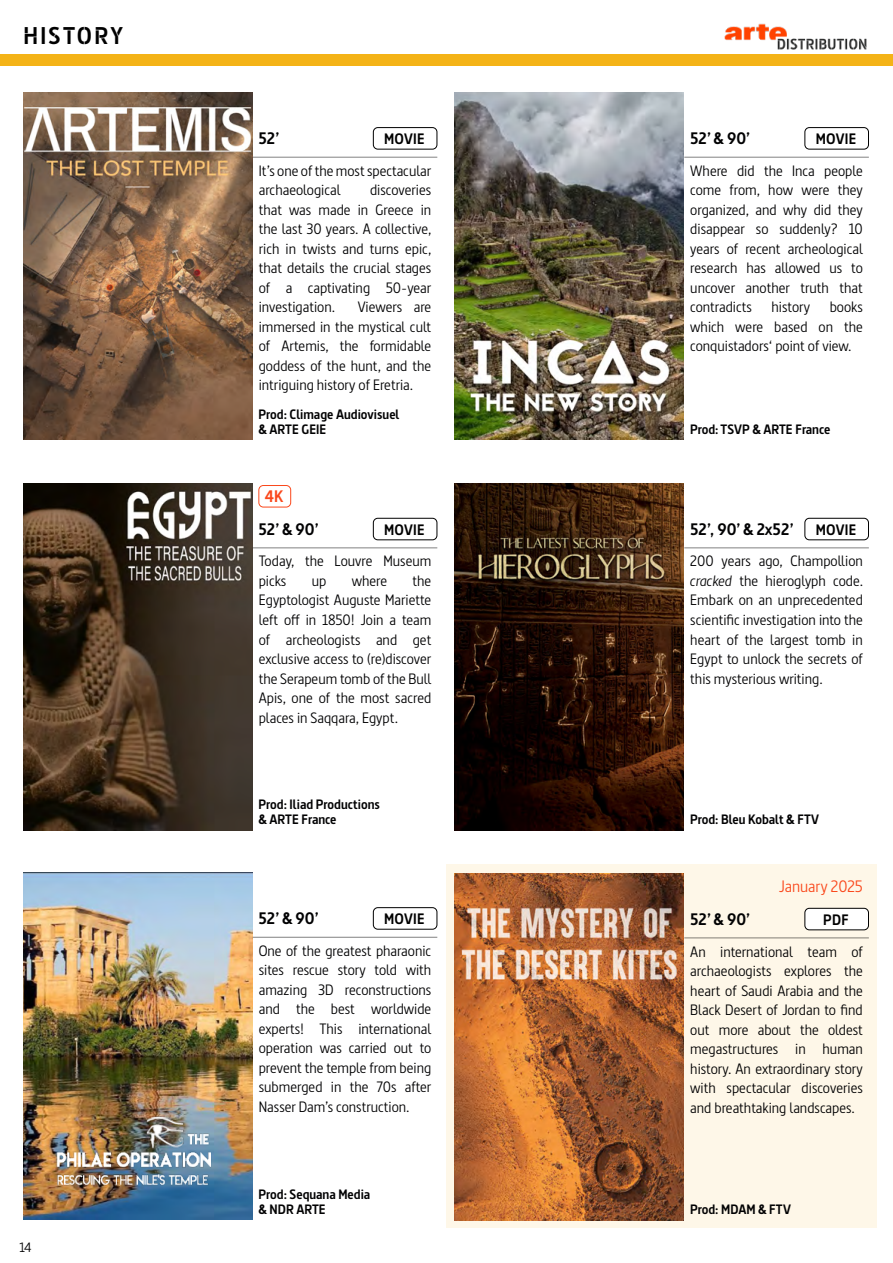
<style>
.page{position:relative;width:893px;height:1263px;background:#fff}
.page>*{position:absolute;margin:0;border:0;box-sizing:border-box;transform-origin:0 0}
.t1{font:700 24px "Barna Stencil";letter-spacing:.1em;color:#000}
.t2{font:700 16.5px "Barna";color:#020203}
.t3{font:16.5px "Barna";color:#fa481c}
.t4{font:700 16.5px "Barna";color:#fa481c}
.t5{font:15px/19.5px "Barna";color:#020203;text-align:justify}
.t6{font:700 15px "Barna";letter-spacing:.02em;color:#000}
.t7{font:700 13.5px/15px "Barna";color:#020203}
.t8{font:13.5px "Barna";color:#020203}
.s1{font-style:italic}
</style>
<div class="page">
<img style="left:724px;top:23px;width:143px;height:27px">
<div style="left:0;top:54px;width:893px;height:12px;background:#f4b317"></div>
<div style="left:446px;top:864px;width:431px;height:364px;background:#fef7e8"></div>
<img style="left:455px;top:484px;width:229px;height:346px">
<div style="left:804px;top:518px;width:65px;height:22px;border:1px solid #000;border-radius:4px"></div>
<hr style="left:684px;top:547px;width:185px;height:1px;background:#000">
<img style="left:455px;top:93px;width:229px;height:346px">
<div style="left:804px;top:127px;width:65px;height:23px;border:1px solid #000;border-radius:4px"></div>
<hr style="left:684px;top:157px;width:185px;height:1px;background:#000">
<img style="left:23px;top:93px;width:229px;height:346px">
<div style="left:373px;top:127px;width:64px;height:23px;border:1px solid #000;border-radius:4px"></div>
<hr style="left:253px;top:157px;width:184px;height:1px;background:#000">
<img style="left:23px;top:484px;width:229px;height:346px">
<div style="left:373px;top:518px;width:64px;height:22px;border:1px solid #000;border-radius:4px"></div>
<div style="left:258px;top:485px;width:33px;height:22px;border:1px solid #fa481c;border-radius:4px"></div>
<hr style="left:253px;top:547px;width:184px;height:1px;background:#000">
<img style="left:455px;top:874px;width:229px;height:346px">
<div style="left:805px;top:908px;width:63px;height:22px;background:#fff;border-radius:4px"></div>
<div style="left:804px;top:908px;width:65px;height:22px;border:1px solid #000;border-radius:4px"></div>
<hr style="left:684px;top:937px;width:185px;height:1px;background:#000">
<img style="left:23px;top:873px;width:229px;height:346px">
<div style="left:373px;top:907px;width:64px;height:22px;border:1px solid #000;border-radius:4px"></div>
<hr style="left:253px;top:937px;width:184px;height:1px;background:#000">
<img style="left:45px;top:1107px;width:185px;height:88px">
<h1 class="t1" style="left:23px;top:21px;width:101px">HISTORY</h1>
<p class="t8" style="left:19px;top:1239px;width:14px">14</p>
<p class="t2" style="left:258px;top:128px;width:23px">52’</p>
<p class="t6" style="left:384px;top:130px;width:42px">MOVIE</p>
<p class="t5" style="left:259px;top:161px;width:174px">It’s one of the most spectacular archaeological</p>
<p class="t5" style="left:259px;top:180px;width:174px;text-indent:111px">discoveries that was made in Greece in the last 30 years. A collective, rich in twists and turns epic, that details the crucial stages of a captivating 50-year investigation.</p>
<p class="t5" style="left:259px;top:297px;width:174px;text-indent:99px">Viewers are immersed in the mystical cult of Artemis, the formidable goddess of the hunt, and the intriguing history of Eretria.</p>
<p class="t7" style="left:258px;top:406px;width:143px">Prod: Climage Audiovisuel &amp; ARTE GEIE</p>
<p class="t4" style="left:265px;top:487px;width:20px">4K</p>
<p class="t2" style="left:258px;top:519px;width:62px">52’ &amp; 90’</p>
<p class="t6" style="left:384px;top:520px;width:42px">MOVIE</p>
<p class="t5" style="left:259px;top:551px;width:174px">Today, the Louvre Museum picks</p>
<p class="t5" style="left:259px;top:571px;width:174px;text-indent:154px">the Egyptologist Auguste Mariette left off in 1850! Join a team of archeologists and get exclusive access to (re)discover the Serapeum tomb of the Bull Apis, one of the most sacred places in Saqqara, Egypt.</p>
<p class="t5" style="left:312px;top:571px;width:16px">up</p>
<p class="t5" style="left:352px;top:571px;width:37px">where</p>
<p class="t7" style="left:258px;top:797px;width:123px">Prod: Iliad Productions &amp; ARTE France</p>
<p class="t2" style="left:258px;top:908px;width:62px">52’ &amp; 90’</p>
<p class="t6" style="left:384px;top:910px;width:42px">MOVIE</p>
<p class="t5" style="left:259px;top:941px;width:174px">One of the greatest pharaonic sites rescue story told with amazing 3D reconstructions and the best worldwide experts! This international operation was carried out to prevent the temple from being submerged in the 70s after Nasser Dam’s construction.</p>
<p class="t7" style="left:258px;top:1186px;width:113px">Prod: Sequana Media &amp; NDR ARTE</p>
<p class="t2" style="left:690px;top:128px;width:62px">52’ &amp; 90’</p>
<p class="t6" style="left:816px;top:130px;width:42px">MOVIE</p>
<p class="t5" style="left:690px;top:161px;width:174px">Where did the Inca people come from, how were they organized, and why did they disappear so suddenly? 10 years of recent archeological research has allowed us to uncover another truth that contradicts</p>
<p class="t5" style="left:690px;top:297px;width:174px;text-indent:139px">books which were based on the conquistadors‘ point of view.</p>
<p class="t5" style="left:771px;top:297px;width:40px">history</p>
<p class="t7" style="left:690px;top:421px;width:142px">Prod: TSVP &amp; ARTE France</p>
<p class="t2" style="left:690px;top:519px;width:105px">52’, 90’ &amp; 2x52’</p>
<p class="t6" style="left:816px;top:520px;width:42px">MOVIE</p>
<p class="t5" style="left:690px;top:551px;width:174px">200 years ago, Champollion <span class="s1">cracked</span> the hieroglyph code.<br>Embark on an unprecedented scientific investigation into the heart of the largest tomb in Egypt to unlock the secrets of this mysterious writing.</p>
<p class="t7" style="left:690px;top:812px;width:131px">Prod: Bleu Kobalt &amp; FTV</p>
<p class="t3" style="left:779px;top:876px;width:85px">January 2025</p>
<p class="t2" style="left:690px;top:909px;width:62px">52’ &amp; 90’</p>
<p class="t6" style="left:823px;top:910px;width:27px">PDF</p>
<p class="t5" style="left:690px;top:941px;width:174px">An international team of archaeologists explores the heart of Saudi Arabia and the Black Desert of Jordan to find out more about the oldest megastructures in human history. An extraordinary story with spectacular discoveries and breathtaking landscapes.</p>
<p class="t7" style="left:690px;top:1202px;width:102px">Prod: MDAM &amp; FTV</p>
</div>
